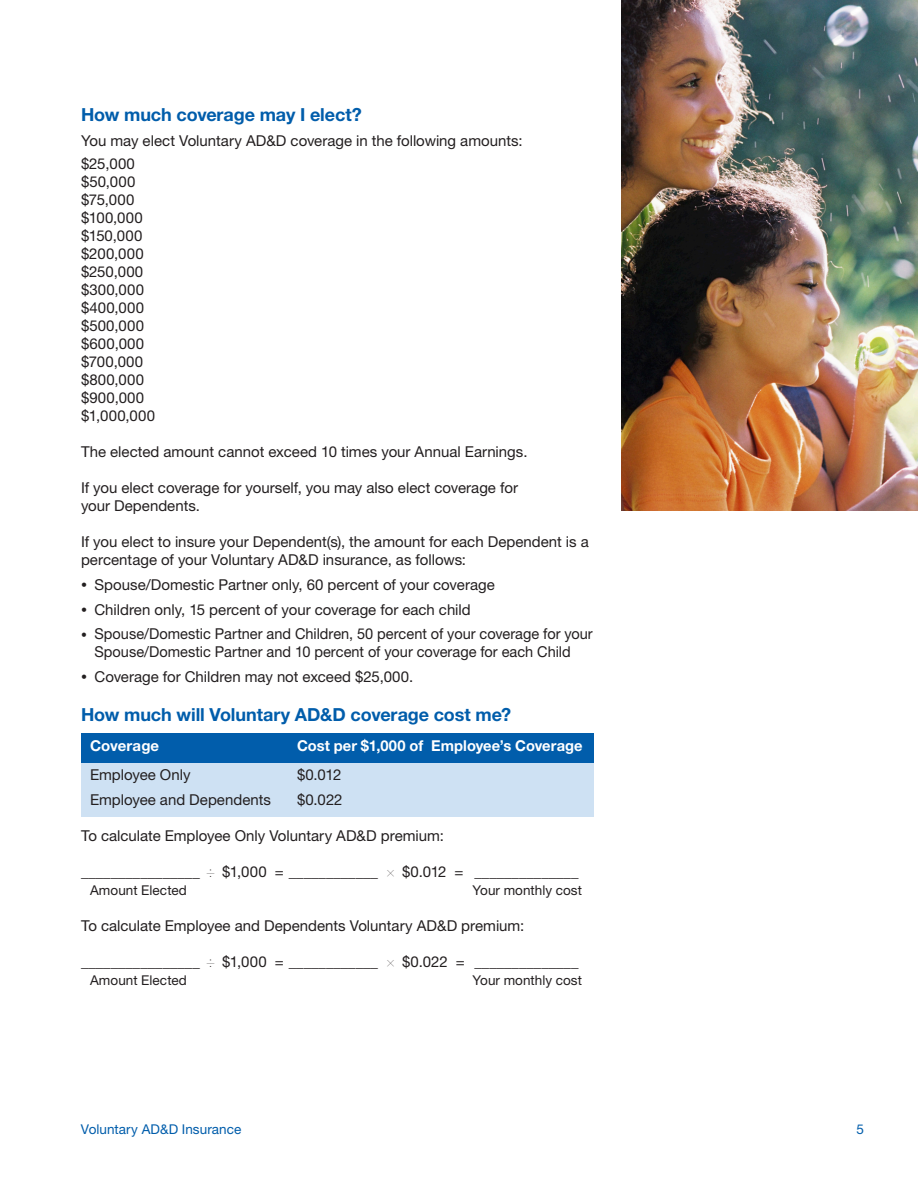
<style>
.page{position:relative;width:918px;height:1188px;background:#fff}
.page>*{position:absolute;margin:0;border:0;box-sizing:border-box;transform-origin:0 0}
.t1{font:700 18px "Helvetica Neue LT Std";letter-spacing:-.005em;color:#015dab}
.t2{font:15px/18px "Helvetica Neue LT Std";color:#231f20}
.t3{font:700 15px "Helvetica Neue LT Std";letter-spacing:.005em;color:#fff}
.t4{font:13.5px "Helvetica Neue LT Std";letter-spacing:.005em;color:#231f20}
.t5{font:13.5px "Helvetica Neue LT Std";letter-spacing:.005em;color:#015dab}
.s1{font-size:12px}
.s2{font-weight:200;font-stretch:condensed}
</style>
<div class="page">
<img style="left:621px;top:0;width:297px;height:511px">
<div style="left:81px;top:760px;width:513px;height:57px;background:#cee1f3"></div>
<div style="left:81px;top:733px;width:513px;height:30px;background:#015dab"></div>
<h4 class="t1" style="left:81px;top:103px;width:282px">How much coverage may I elect?</h4>
<p class="t2" style="left:81px;top:131px;width:443px">You may elect Voluntary AD&amp;D coverage in the following amounts:</p>
<p class="t2" style="left:81px;top:154px;width:56px">$25,000</p>
<p class="t2" style="left:81px;top:172px;width:56px">$50,000</p>
<p class="t2" style="left:81px;top:190px;width:55px">$75,000</p>
<p class="t2" style="left:81px;top:208px;width:63px">$100,000</p>
<p class="t2" style="left:81px;top:226px;width:63px">$150,000</p>
<p class="t2" style="left:81px;top:244px;width:64px">$200,000</p>
<p class="t2" style="left:81px;top:262px;width:64px">$250,000</p>
<p class="t2" style="left:81px;top:280px;width:65px">$300,000</p>
<p class="t2" style="left:81px;top:298px;width:65px">$400,000</p>
<p class="t2" style="left:81px;top:316px;width:65px">$500,000</p>
<p class="t2" style="left:81px;top:334px;width:65px">$600,000</p>
<p class="t2" style="left:81px;top:352px;width:64px">$700,000</p>
<p class="t2" style="left:81px;top:370px;width:65px">$800,000</p>
<p class="t2" style="left:81px;top:388px;width:65px">$900,000</p>
<p class="t2" style="left:81px;top:406px;width:76px">$1,000,000</p>
<p class="t2" style="left:81px;top:442px;width:448px">The elected amount cannot exceed 10 times your Annual Earnings.</p>
<p class="t2" style="left:81px;top:478px;width:439px">If you elect coverage for yourself, you may also elect coverage for your Dependents.</p>
<p class="t2" style="left:81px;top:532px;width:509px">If you elect to insure your Dependent(s), the amount for each Dependent is a percentage of your Voluntary AD&amp;D insurance, as follows:</p>
<p class="t2" style="left:81px;top:575px;width:415px"><span class="s1">•</span> Spouse/Domestic Partner only, 60 percent of your coverage</p>
<p class="t2" style="left:81px;top:600px;width:391px"><span class="s1">•</span> Children only, 15 percent of your coverage for each child</p>
<p class="t2" style="left:81px;top:625px;width:513px;text-align:center"><span class="s1">•</span> Spouse/Domestic Partner and Children, 50 percent of your coverage for your<br>Spouse/Domestic Partner and 10 percent of your coverage for each Child</p>
<p class="t2" style="left:81px;top:667px;width:334px"><span class="s1">•</span> Coverage for Children may not exceed $25,000.</p>
<h4 class="t1" style="left:81px;top:703px;width:432px">How much will Voluntary AD&amp;D coverage cost me?</h4>
<p class="t3" style="left:90px;top:736px;width:71px">Coverage</p>
<p class="t3" style="left:297px;top:736px;width:287px">Cost per $1,000 of Employee’s Coverage</p>
<p class="t2" style="left:90px;top:765px;width:102px">Employee Only</p>
<p class="t2" style="left:297px;top:765px;width:46px">$0.012</p>
<p class="t2" style="left:90px;top:790px;width:183px">Employee and Dependents</p>
<p class="t2" style="left:297px;top:790px;width:47px">$0.022</p>
<p class="t2" style="left:81px;top:826px;width:364px">To calculate Employee Only Voluntary AD&amp;D premium:</p>
<p class="t2" style="left:81px;top:862px;width:299px"><span class="s2">________________ ÷</span> $1,000 = ____________</p>
<p class="t4" style="left:90px;top:882px;width:98px">Amount Elected</p>
<p class="t2" style="left:386px;top:862px;width:194px"><span class="s2">×</span> $0.012 = ______________</p>
<p class="t4" style="left:472px;top:882px;width:111px">Your monthly cost</p>
<p class="t2" style="left:81px;top:916px;width:445px">To calculate Employee and Dependents Voluntary AD&amp;D premium:</p>
<p class="t2" style="left:81px;top:952px;width:299px"><span class="s2">________________ ÷</span> $1,000 = ____________</p>
<p class="t4" style="left:90px;top:972px;width:98px">Amount Elected</p>
<p class="t2" style="left:386px;top:952px;width:194px"><span class="s2">×</span> $0.022 = ______________</p>
<p class="t4" style="left:472px;top:972px;width:111px">Your monthly cost</p>
<p class="t5" style="left:81px;top:1121px;width:162px">Voluntary AD&amp;D Insurance</p>
<p class="t5" style="left:856px;top:1121px;width:9px">5</p>
</div>
